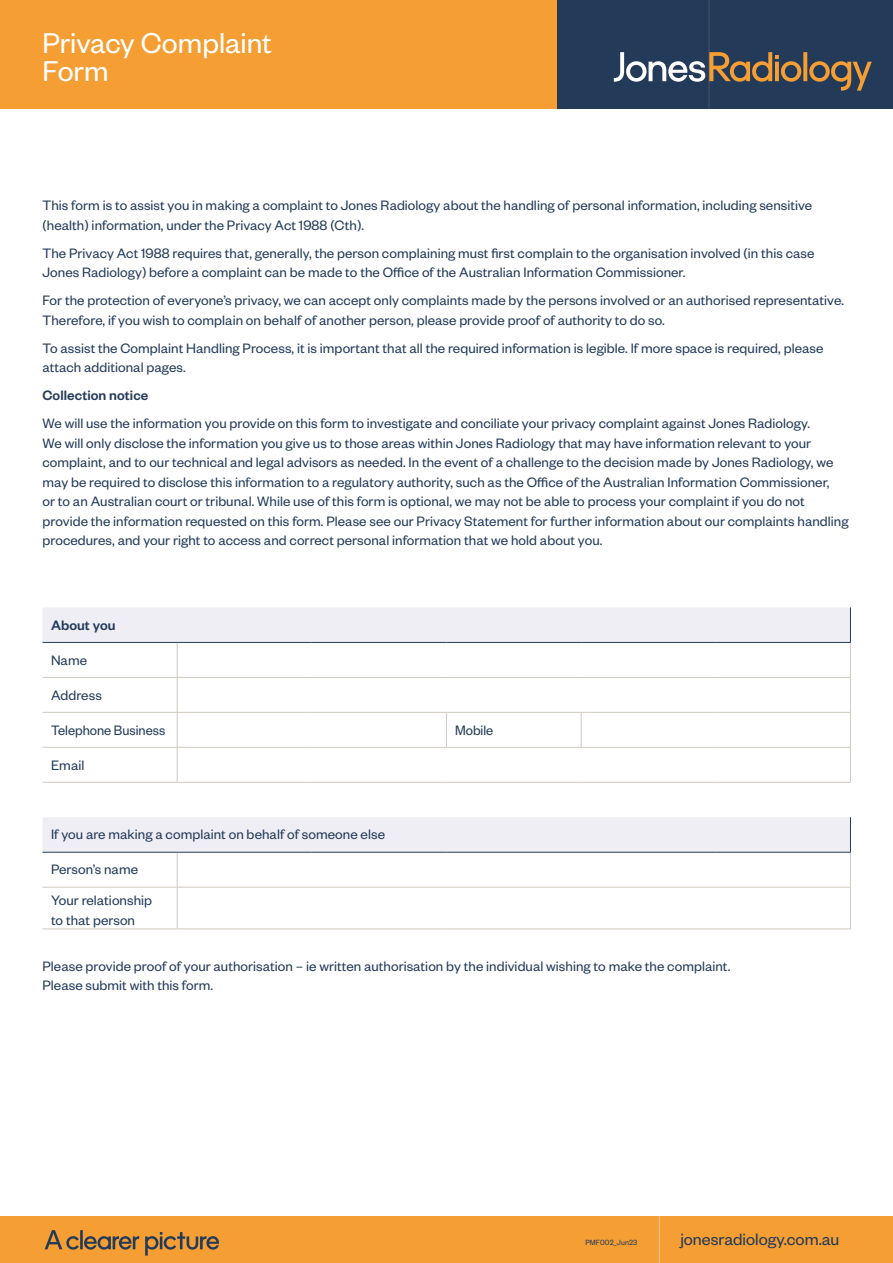
<style>
.page{position:relative;width:893px;height:1263px;background:#fff}
.page>*{position:absolute;margin:0;border:0;box-sizing:border-box;transform-origin:0 0}
.t1{font:31.5px/28.5px "Founders Grotesk";color:#fff}
.t2{font:18px "Founders Grotesk";color:#243a59}
.t3{font:15px/19.5px "Founders Grotesk";letter-spacing:.005em;color:#243a59}
.t4{font:500 15px "Founders Grotesk";letter-spacing:.005em;color:#243a59}
.t5{font:15px "Founders Grotesk";letter-spacing:.005em;color:#243a59;scale:.96 1}
.t6{font:8.25px "Founders Grotesk";letter-spacing:.015em;color:#243a59;scale:.96 1}
</style>
<div class="page">
<div style="left:0;top:0;width:893px;height:108px;background:#f49e33"></div>
<div style="left:557px;top:0;width:336px;height:108px;background:#243a59"></div>
<hr style="left:709px;top:0;width:1px;height:108px;background:#4b5470">
<svg style="left:803px;top:52px;width:4px;height:29px"></svg>
<svg style="left:809px;top:61px;width:63px;height:30px"></svg>
<svg style="left:614px;top:52px;width:187px;height:30px"></svg>
<div style="left:0;top:1216px;width:893px;height:47px;background:#f49e33"></div>
<hr style="left:659px;top:1216px;width:1px;height:47px;background:#facb92">
<svg style="left:45px;top:1230px;width:174px;height:25px"></svg>
<svg style="left:43px;top:607px;width:807px;height:245px"></svg>
<hr style="left:177px;top:643px;width:1px;height:34px;background:#d0cac0">
<hr style="left:850px;top:643px;width:1px;height:34px;background:#d0cac0">
<hr style="left:43px;top:677px;width:134px;height:1px;background:#d0cac0">
<hr style="left:177px;top:677px;width:135px;height:1px;background:#d0cac0">
<hr style="left:177px;top:678px;width:1px;height:34px;background:#d0cac0">
<hr style="left:312px;top:677px;width:134px;height:1px;background:#d0cac0">
<hr style="left:446px;top:677px;width:135px;height:1px;background:#d0cac0">
<hr style="left:581px;top:677px;width:135px;height:1px;background:#d0cac0">
<hr style="left:716px;top:677px;width:135px;height:1px;background:#d0cac0">
<hr style="left:850px;top:678px;width:1px;height:34px;background:#d0cac0">
<hr style="left:43px;top:712px;width:134px;height:1px;background:#d0cac0">
<hr style="left:177px;top:712px;width:135px;height:1px;background:#d0cac0">
<hr style="left:177px;top:713px;width:1px;height:34px;background:#d0cac0">
<hr style="left:312px;top:712px;width:134px;height:1px;background:#d0cac0">
<hr style="left:446px;top:712px;width:135px;height:1px;background:#d0cac0">
<hr style="left:446px;top:713px;width:1px;height:34px;background:#d0cac0">
<hr style="left:581px;top:712px;width:135px;height:1px;background:#d0cac0">
<hr style="left:581px;top:713px;width:1px;height:34px;background:#d0cac0">
<hr style="left:716px;top:712px;width:135px;height:1px;background:#d0cac0">
<hr style="left:850px;top:713px;width:1px;height:34px;background:#d0cac0">
<hr style="left:43px;top:747px;width:134px;height:1px;background:#d0cac0">
<hr style="left:177px;top:747px;width:135px;height:1px;background:#d0cac0">
<hr style="left:177px;top:748px;width:1px;height:34px;background:#d0cac0">
<hr style="left:312px;top:747px;width:134px;height:1px;background:#d0cac0">
<hr style="left:446px;top:747px;width:135px;height:1px;background:#d0cac0">
<hr style="left:581px;top:747px;width:135px;height:1px;background:#d0cac0">
<hr style="left:716px;top:747px;width:135px;height:1px;background:#d0cac0">
<hr style="left:850px;top:748px;width:1px;height:34px;background:#d0cac0">
<hr style="left:177px;top:852px;width:1px;height:35px;background:#d0cac0">
<hr style="left:850px;top:852px;width:1px;height:35px;background:#d0cac0">
<hr style="left:43px;top:887px;width:134px;height:1px;background:#d0cac0">
<hr style="left:177px;top:887px;width:135px;height:1px;background:#d0cac0">
<hr style="left:177px;top:887px;width:1px;height:41px;background:#d0cac0">
<hr style="left:312px;top:887px;width:134px;height:1px;background:#d0cac0">
<hr style="left:446px;top:887px;width:135px;height:1px;background:#d0cac0">
<hr style="left:581px;top:887px;width:135px;height:1px;background:#d0cac0">
<hr style="left:716px;top:887px;width:135px;height:1px;background:#d0cac0">
<hr style="left:850px;top:887px;width:1px;height:41px;background:#d0cac0">
<hr style="left:43px;top:928px;width:134px;height:1px;background:#d0cac0">
<hr style="left:177px;top:928px;width:135px;height:1px;background:#d0cac0">
<hr style="left:312px;top:928px;width:134px;height:1px;background:#d0cac0">
<hr style="left:446px;top:928px;width:135px;height:1px;background:#d0cac0">
<hr style="left:581px;top:928px;width:135px;height:1px;background:#d0cac0">
<hr style="left:716px;top:928px;width:135px;height:1px;background:#d0cac0">
<hr style="left:850px;top:607px;width:1px;height:35px;background:#243a59">
<hr style="left:43px;top:642px;width:134px;height:1px;background:#243a59">
<hr style="left:177px;top:642px;width:135px;height:1px;background:#243a59">
<hr style="left:312px;top:642px;width:134px;height:1px;background:#243a59">
<hr style="left:446px;top:642px;width:135px;height:1px;background:#243a59">
<hr style="left:581px;top:642px;width:135px;height:1px;background:#243a59">
<hr style="left:716px;top:642px;width:135px;height:1px;background:#243a59">
<hr style="left:850px;top:817px;width:1px;height:35px;background:#243a59">
<hr style="left:43px;top:852px;width:134px;height:1px;background:#243a59">
<hr style="left:177px;top:852px;width:135px;height:1px;background:#243a59">
<hr style="left:312px;top:852px;width:134px;height:1px;background:#243a59">
<hr style="left:446px;top:852px;width:135px;height:1px;background:#243a59">
<hr style="left:581px;top:852px;width:135px;height:1px;background:#243a59">
<hr style="left:716px;top:852px;width:135px;height:1px;background:#243a59">
<hr style="left:43px;top:782px;width:134px;height:1px;background:#d0cac0">
<hr style="left:177px;top:782px;width:135px;height:1px;background:#d0cac0">
<hr style="left:312px;top:782px;width:134px;height:1px;background:#d0cac0">
<hr style="left:446px;top:782px;width:135px;height:1px;background:#d0cac0">
<hr style="left:581px;top:782px;width:135px;height:1px;background:#d0cac0">
<hr style="left:716px;top:782px;width:135px;height:1px;background:#d0cac0">
<p class="t1" style="left:43px;top:27px;width:231px">Privacy Complaint<br>Form</p>
<p class="t3" style="left:43px;top:195px;width:771px">This form is to assist you in making a complaint to Jones Radiology about the handling of personal information, including sensitive (health) information, under the Privacy Act 1988 (Cth).</p>
<p class="t3" style="left:43px;top:243px;width:773px">The Privacy Act 1988 requires that, generally, the person complaining must first complain to the organisation involved (in this case<br>Jones Radiology) before a complaint can be made to the Office of the Australian Information Commissioner.</p>
<p class="t3" style="left:43px;top:290px;width:803px">For the protection of everyone’s privacy, we can accept only complaints made by the persons involved or an authorised representative.<br>Therefore, if you wish to complain on behalf of another person, please provide proof of authority to do so.</p>
<p class="t3" style="left:43px;top:338px;width:782px">To assist the Complaint Handling Process, it is important that all the required information is legible. If more space is required, please attach additional pages.</p>
<p class="t4" style="left:43px;top:386px;width:107px">Collection notice</p>
<p class="t3" style="left:43px;top:413px;width:808px">We will use the information you provide on this form to investigate and conciliate your privacy complaint against Jones Radiology.<br>We will only disclose the information you give us to those areas within Jones Radiology that may have information relevant to your complaint, and to our technical and legal advisors as needed. In the event of a challenge to the decision made by Jones Radiology, we may be required to disclose this information to a regulatory authority, such as the Office of the Australian Information Commissioner,<br>or to an Australian court or tribunal. While use of this form is optional, we may not be able to process your complaint if you do not provide the information requested on this form. Please see our Privacy Statement for further information about our complaints handling procedures, and your right to access and correct personal information that we hold about you.</p>
<p class="t4" style="left:51px;top:615px;width:66px">About you</p>
<p class="t3" style="left:51px;top:649px;width:38px">Name</p>
<p class="t3" style="left:51px;top:684px;width:52px">Address</p>
<p class="t5" style="left:51px;top:721px;width:120px">Telephone Business</p>
<p class="t5" style="left:455px;top:721px;width:41px">Mobile</p>
<p class="t3" style="left:51px;top:754px;width:35px">Email</p>
<p class="t3" style="left:51px;top:824px;width:335px">If you are making a complaint on behalf of someone else</p>
<p class="t3" style="left:51px;top:859px;width:89px">Person’s name</p>
<p class="t3" style="left:51px;top:890px;width:103px">Your relationship to that person</p>
<p class="t3" style="left:43px;top:955px;width:690px">Please provide proof of your authorisation – ie written authorisation by the individual wishing to make the complaint.<br>Please submit with this form.</p>
<p class="t6" style="left:585px;top:1237px;width:56px">PMF002_Jun23</p>
<p class="t2" style="left:680px;top:1228px;width:160px">jonesradiology.com.au</p>
</div>
